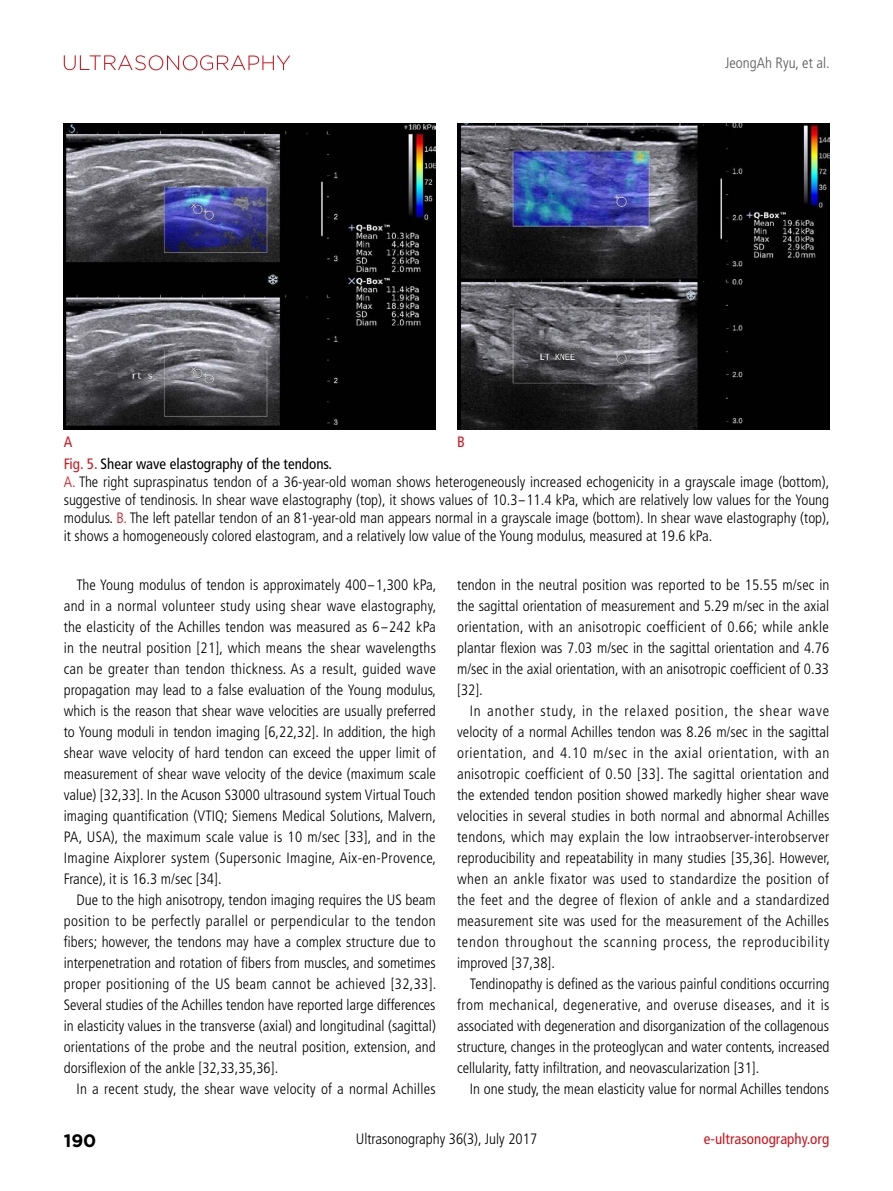
<style>
.page{position:relative;width:893px;height:1191px;background:#fff}
.page>*{position:absolute;margin:0;border:0;box-sizing:border-box;transform-origin:0 0}
.t1{font:700 18px "Gotham";color:#000}
.t2{font:300 condensed 15px/21px "Frutiger LT Std";color:#000;text-align:justify}
.t3{font:condensed 15px "Frutiger LT Std";color:#d0131c}
.t4{font:300 condensed 15px "Frutiger LT Std";color:#5a5757}
.s1{font-weight:400;color:#d0131c}
.s2{font-weight:400}
.s3{color:#d0131c}
</style>
<div class="page">
<svg style="left:64px;top:55px;width:226px;height:15px"></svg>
<img style="left:64px;top:123px;width:372px;height:306px">
<img style="left:457px;top:123px;width:372px;height:306px">
<p class="t3" style="left:64px;top:433px;width:10px">A</p>
<p class="t3" style="left:457px;top:433px;width:9px">B</p>
<p class="t4" style="left:725px;top:54px;width:106px">JeongAh Ryu, et al.</p>
<p class="t2" style="left:64px;top:454px;width:767px;line-height:18px;text-align:left"><span class="s1">Fig. 5.</span> <span class="s2">Shear wave elastography of the tendons.<br></span><span class="s3">A.</span> The right supraspinatus tendon of a 36-year-old woman shows heterogeneously increased echogenicity in a grayscale image (bottom), suggestive of tendinosis. In shear wave elastography (top), it shows values of 10.3-11.4 kPa, which are relatively low values for the Young modulus. <span class="s3">B.</span> The left patellar tendon of an 81-year-old man appears normal in a grayscale image (bottom). In shear wave elastography (top), it shows a homogeneously colored elastogram, and a relatively low value of the Young modulus, measured at 19.6 kPa.</p>
<p class="t2" style="left:64px;top:574px;width:374px;text-indent:13px">The Young modulus of tendon is approximately 400-1,300 kPa, and in a normal volunteer study using shear wave elastography, the elasticity of the Achilles tendon was measured as 6-242 kPa in the neutral position [21], which means the shear wavelengths can be greater than tendon thickness. As a result, guided wave propagation may lead to a false evaluation of the Young modulus, which is the reason that shear wave velocities are usually preferred to Young moduli in tendon imaging [6,22,32]. In addition, the high shear wave velocity of hard tendon can exceed the upper limit of measurement of shear wave velocity of the device (maximum scale value) [32,33]. In the Acuson S3000 ultrasound system Virtual Touch imaging quantification (VTIQ; Siemens Medical Solutions, Malvern, PA, USA), the maximum scale value is 10 m/sec [33], and in the Imagine Aixplorer system (Supersonic Imagine, Aix-en-Provence, France), it is 16.3 m/sec [34].</p>
<p class="t2" style="left:64px;top:889px;width:374px;text-indent:13px">Due to the high anisotropy, tendon imaging requires the US beam position to be perfectly parallel or perpendicular to the tendon fibers; however, the tendons may have a complex structure due to interpenetration and rotation of fibers from muscles, and sometimes proper positioning of the US beam cannot be achieved [32,33].<br>Several studies of the Achilles tendon have reported large differences in elasticity values in the transverse (axial) and longitudinal (sagittal) orientations of the probe and the neutral position, extension, and dorsiflexion of the ankle [32,33,35,36].</p>
<p class="t2" style="left:77px;top:1078px;width:361px">In a recent study, the shear wave velocity of a normal Achilles</p>
<p class="t2" style="left:457px;top:574px;width:374px">tendon in the neutral position was reported to be 15.55 m/sec in the sagittal orientation of measurement and 5.29 m/sec in the axial orientation, with an anisotropic coefficient of 0.66; while ankle plantar flexion was 7.03 m/sec in the sagittal orientation and 4.76 m/sec in the axial orientation, with an anisotropic coefficient of 0.33 [32].</p>
<p class="t2" style="left:457px;top:700px;width:374px;text-indent:13px">In another study, in the relaxed position, the shear wave velocity of a normal Achilles tendon was 8.26 m/sec in the sagittal orientation, and 4.10 m/sec in the axial orientation, with an anisotropic coefficient of 0.50 [33]. The sagittal orientation and the extended tendon position showed markedly higher shear wave velocities in several studies in both normal and abnormal Achilles tendons, which may explain the low intraobserver-interobserver reproducibility and repeatability in many studies [35,36]. However, when an ankle fixator was used to standardize the position of the feet and the degree of flexion of ankle and a standardized measurement site was used for the measurement of the Achilles tendon throughout the scanning process, the reproducibility improved [37,38].</p>
<p class="t2" style="left:457px;top:973px;width:374px;text-indent:13px">Tendinopathy is defined as the various painful conditions occurring from mechanical, degenerative, and overuse diseases, and it is associated with degeneration and disorganization of the collagenous structure, changes in the proteoglycan and water contents, increased cellularity, fatty infiltration, and neovascularization [31].</p>
<p class="t2" style="left:470px;top:1078px;width:361px">In one study, the mean elasticity value for normal Achilles tendons</p>
<p class="t1" style="left:64px;top:1130px;width:34px">190</p>
<p class="t2" style="left:356px;top:1128px;width:183px">Ultrasonography 36(3), July 2017</p>
<p class="t3" style="left:704px;top:1130px;width:127px">e-ultrasonography.org</p>
</div>
